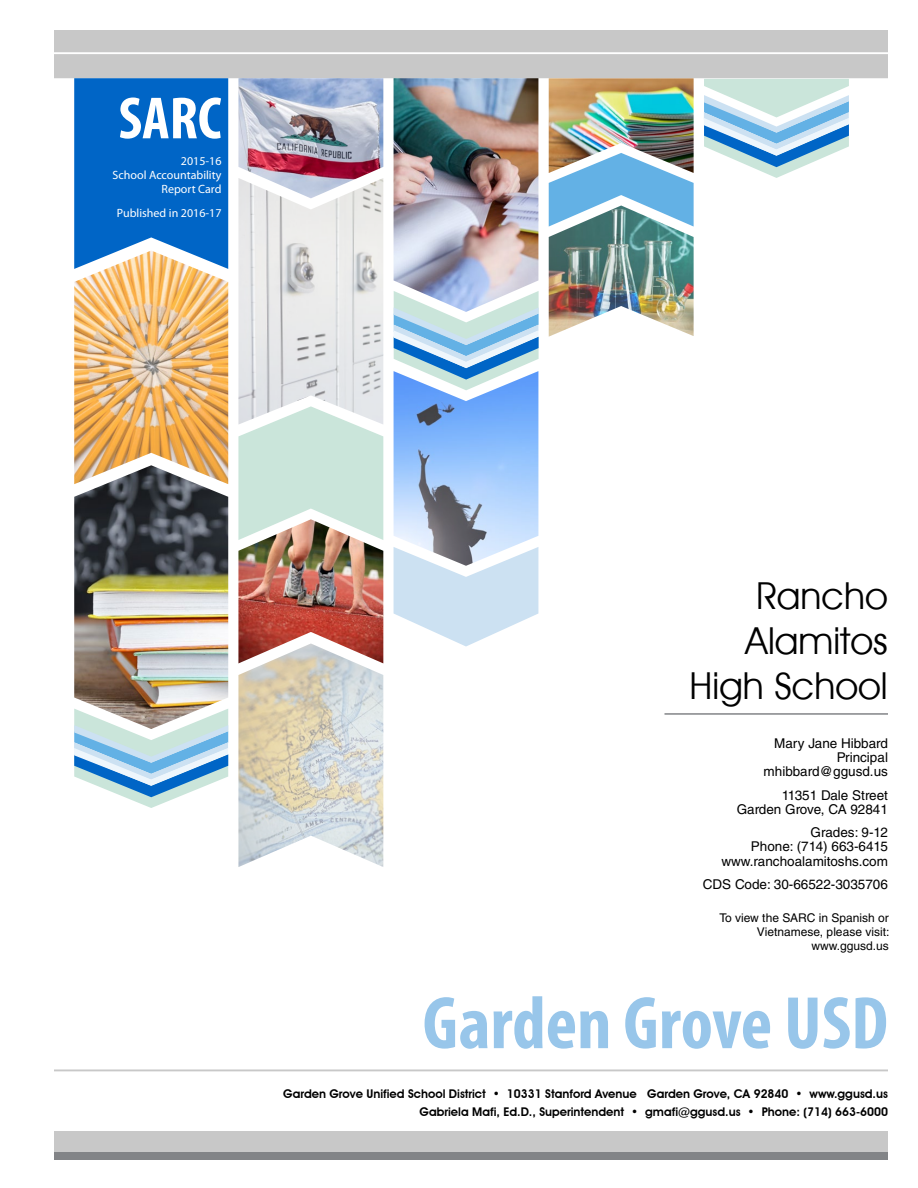
<style>
.page{position:relative;width:918px;height:1188px;background:#fff}
.page>*{position:absolute;margin:0;border:0;box-sizing:border-box;transform-origin:0 0}
.t1{font:700 condensed 75px "Myriad Pro";color:#98c6ea}
.t2{font:700 condensed 60px "Myriad Pro";color:#fff}
.t3{font:45px/45px "Avant Garde T.";color:#010101;text-align:right}
.t4{font:13.5px/14.2px "Helvetica LT Std";color:#010101;text-align:right}
.t5{font:600 12px "Avant Garde IT Cby BT";color:#010101}
.t6{font:12px/14.2px "Helvetica LT Std";color:#010101;text-align:right}
.t7{font:12px/14.2px "Myriad Pro";color:#fff;text-align:right}
</style>
<div class="page">
<div style="left:54px;top:1131px;width:834px;height:22px;background:#c8c8c8"></div>
<div style="left:54px;top:1153px;width:834px;height:7px;background:#828487"></div>
<img style="left:238px;top:269px;width:145px;height:137px">
<img style="left:74px;top:484px;width:154px;height:225px">
<img style="left:74px;top:269px;width:154px;height:215px">
<svg style="left:238px;top:406px;width:145px;height:113px;background:#d0e7de"></svg>
<img style="left:238px;top:663px;width:145px;height:204px">
<img style="left:238px;top:519px;width:145px;height:144px">
<img style="left:394px;top:269px;width:144px;height:22px">
<img style="left:394px;top:390px;width:144px;height:157px">
<svg style="left:394px;top:547px;width:144px;height:99px"></svg>
<img style="left:54px;top:30px;width:834px;height:239px">
<img style="left:549px;top:206px;width:145px;height:131px">
<svg style="left:394px;top:291px;width:145px;height:99px"></svg>
<svg style="left:74px;top:709px;width:154px;height:99px"></svg>
<hr style="left:664px;top:713px;width:224px;height:2px;background:#828487">
<hr style="left:54px;top:1069px;width:834px;height:2px;background:#c8c8c8">
<h2 class="t2" style="left:118px;top:81px;width:105px">SARC</h2>
<p class="t7" style="left:113px;top:154px;width:110px">2015-16<br>School Accountability<br>Report Card</p>
<p class="t7" style="left:117px;top:205px;width:106px">Published in 2016-17</p>
<h3 class="t3" style="left:690px;top:573px;width:200px">Rancho<br>Alamitos<br>High School</h3>
<p class="t4" style="left:764px;top:736px;width:126px">Mary Jane Hibbard<br>Principal mhibbard@ggusd.us</p>
<p class="t4" style="left:737px;top:788px;width:153px">11351 Dale Street<br>Garden Grove, CA 92841</p>
<p class="t4" style="left:721px;top:825px;width:168px">Grades: 9-12<br>Phone: (714) 663-6415 www.ranchoalamitoshs.com</p>
<p class="t4" style="left:703px;top:877px;width:187px">CDS Code: 30-66522-3035706</p>
<p class="t6" style="left:719px;top:910px;width:172px">To view the SARC in Spanish or<br>Vietnamese, please visit: www.ggusd.us</p>
<h1 class="t1" style="left:423px;top:976px;width:467px">Garden Grove USD</h1>
<p class="t5" style="left:283px;top:1087px;width:606px">Garden Grove Unified School District • 10331 Stanford Avenue Garden Grove, CA 92840 • www.ggusd.us</p>
<p class="t5" style="left:420px;top:1105px;width:470px">Gabriela Mafi, Ed.D., Superintendent • gmafi@ggusd.us • Phone: (714) 663-6000</p>
</div>
